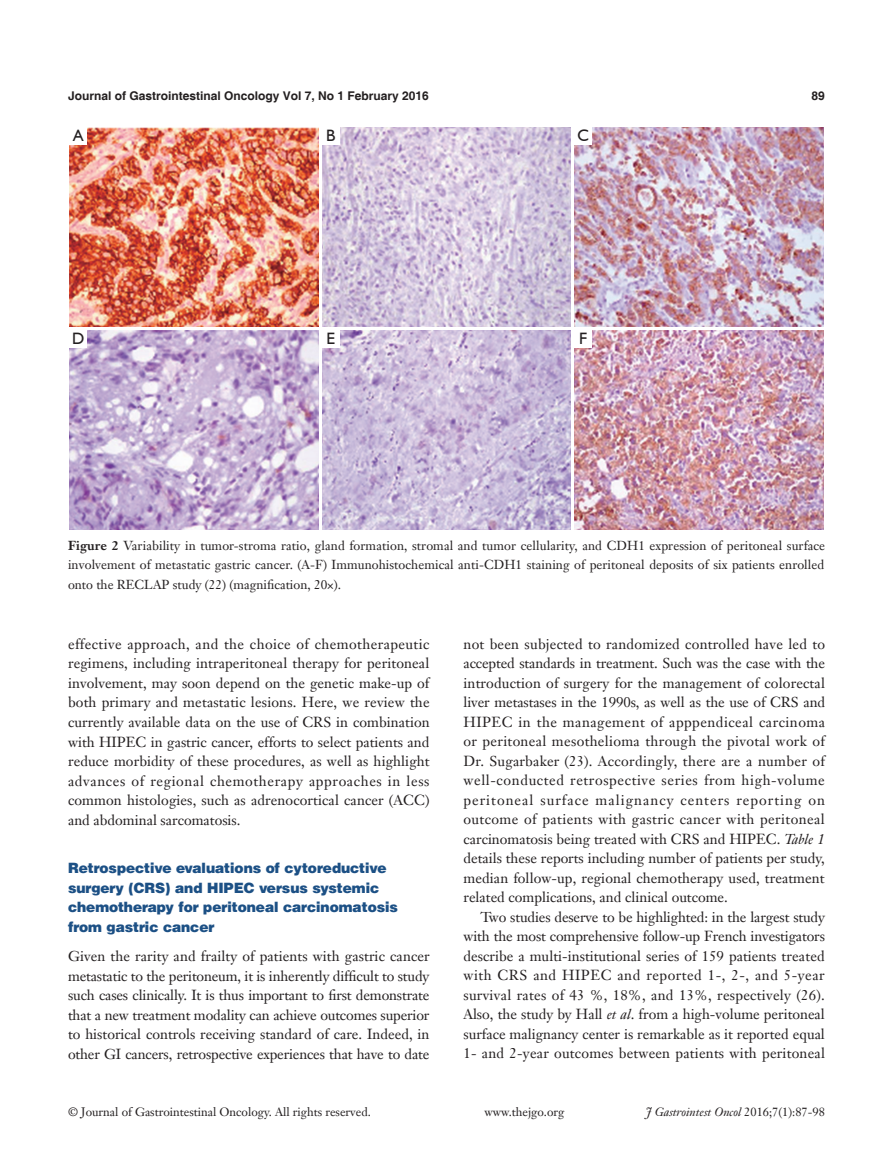
<style>
.page{position:relative;width:893px;height:1170px;background:#fff}
.page>*{position:absolute;margin:0;border:0;box-sizing:border-box;transform-origin:0 0}
.t1{font:16.5px "Humanist 521 BT";color:#231f20}
.t2{font:14.25px/19.5px "Janson Text LT";color:#231f20;text-align:justify}
.t3{font:900 14.25px/19.5px "Helvetica";color:#1c5085}
.t4{font:12.75px/19.5px "Janson Text LT";color:#231f20;text-align:justify}
.t5{font:12px "Janson Text LT";color:#231f20}
.t6{font:700 12px "Helvetica";color:#231f20}
.t7{font:italic 12px "Janson Text LT";color:#231f20}
.s1{font-weight:700}
.s2{font-style:italic}
.s3{font-style:normal}
</style>
<div class="page">
<img style="left:70px;top:127px;width:248px;height:199px">
<img style="left:322px;top:127px;width:249px;height:199px">
<img style="left:575px;top:127px;width:248px;height:199px">
<img style="left:70px;top:330px;width:248px;height:199px">
<img style="left:322px;top:330px;width:249px;height:199px">
<img style="left:575px;top:330px;width:248px;height:199px">
<div style="left:70px;top:127px;width:17px;height:17px;background:#fff"></div>
<div style="left:322px;top:127px;width:17px;height:17px;background:#fff"></div>
<div style="left:575px;top:127px;width:17px;height:17px;background:#fff"></div>
<div style="left:575px;top:330px;width:17px;height:17px;background:#fff"></div>
<div style="left:322px;top:330px;width:17px;height:17px;background:#fff"></div>
<div style="left:70px;top:330px;width:17px;height:17px;background:#fff"></div>
<p class="t6" style="left:68px;top:88px;width:362px">Journal of Gastrointestinal Oncology Vol 7, No 1 February 2016</p>
<p class="t6" style="left:812px;top:88px;width:15px">89</p>
<p class="t1" style="left:73px;top:125px;width:12px">A</p>
<p class="t1" style="left:326px;top:125px;width:11px">B</p>
<p class="t1" style="left:578px;top:125px;width:13px">C</p>
<p class="t1" style="left:72px;top:328px;width:14px">D</p>
<p class="t1" style="left:326px;top:328px;width:10px">E</p>
<p class="t1" style="left:579px;top:328px;width:10px">F</p>
<p class="t4" style="left:68px;top:535px;width:759px"><span class="s1">Figure 2</span> Variability in tumor-stroma ratio, gland formation, stromal and tumor cellularity, and CDH1 expression of peritoneal surface involvement of metastatic gastric cancer. (A-F) Immunohistochemical anti-CDH1 staining of peritoneal deposits of six patients enrolled onto the RECLAP study (22) (magnification, 20×).</p>
<p class="t2" style="left:68px;top:634px;width:363px">effective approach, and the choice of chemotherapeutic regimens, including intraperitoneal therapy for peritoneal involvement, may soon depend on the genetic make-up of both primary and metastatic lesions. Here, we review the currently available data on the use of CRS in combination with HIPEC in gastric cancer, efforts to select patients and reduce morbidity of these procedures, as well as highlight advances of regional chemotherapy approaches in less common histologies, such as adrenocortical cancer (ACC) and abdominal sarcomatosis.</p>
<p class="t3" style="left:68px;top:858px;width:331px">Retrospective evaluations of cytoreductive surgery (CRS) and HIPEC versus systemic chemotherapy for peritoneal carcinomatosis from gastric cancer</p>
<p class="t2" style="left:68px;top:946px;width:363px">Given the rarity and frailty of patients with gastric cancer metastatic to the peritoneum, it is inherently difficult to study such cases clinically. It is thus important to first demonstrate that a new treatment modality can achieve outcomes superior to historical controls receiving standard of care. Indeed, in other GI cancers, retrospective experiences that have to date</p>
<p class="t2" style="left:463px;top:634px;width:363px">not been subjected to randomized controlled have led to accepted standards in treatment. Such was the case with the introduction of surgery for the management of colorectal liver metastases in the 1990s, as well as the use of CRS and HIPEC in the management of apppendiceal carcinoma or peritoneal mesothelioma through the pivotal work of Dr. Sugarbaker (23). Accordingly, there are a number of well-conducted retrospective series from high-volume peritoneal surface malignancy centers reporting on outcome of patients with gastric cancer with peritoneal carcinomatosis being treated with CRS and HIPEC. <span class="s2">Table 1 </span>details these reports including number of patients per study, median follow-up, regional chemotherapy used, treatment related complications, and clinical outcome.</p>
<p class="t2" style="left:463px;top:907px;width:363px;text-indent:17px">Two studies deserve to be highlighted: in the largest study with the most comprehensive follow-up French investigators describe a multi-institutional series of 159 patients treated with CRS and HIPEC and reported 1-, 2-, and 5-year survival rates of 43 %, 18%, and 13%, respectively (26).<br>Also, the study by Hall <span class="s2">et al</span>. from a high-volume peritoneal surface malignancy center is remarkable as it reported equal 1- and 2-year outcomes between patients with peritoneal</p>
<p class="t5" style="left:68px;top:1104px;width:304px">© Journal of Gastrointestinal Oncology. All rights reserved.</p>
<p class="t5" style="left:484px;top:1104px;width:81px">www.thejgo.org</p>
<p class="t7" style="left:646px;top:1104px;width:181px">J Gastrointest Oncol <span class="s3">2016;7(1):87-98</span></p>
</div>
